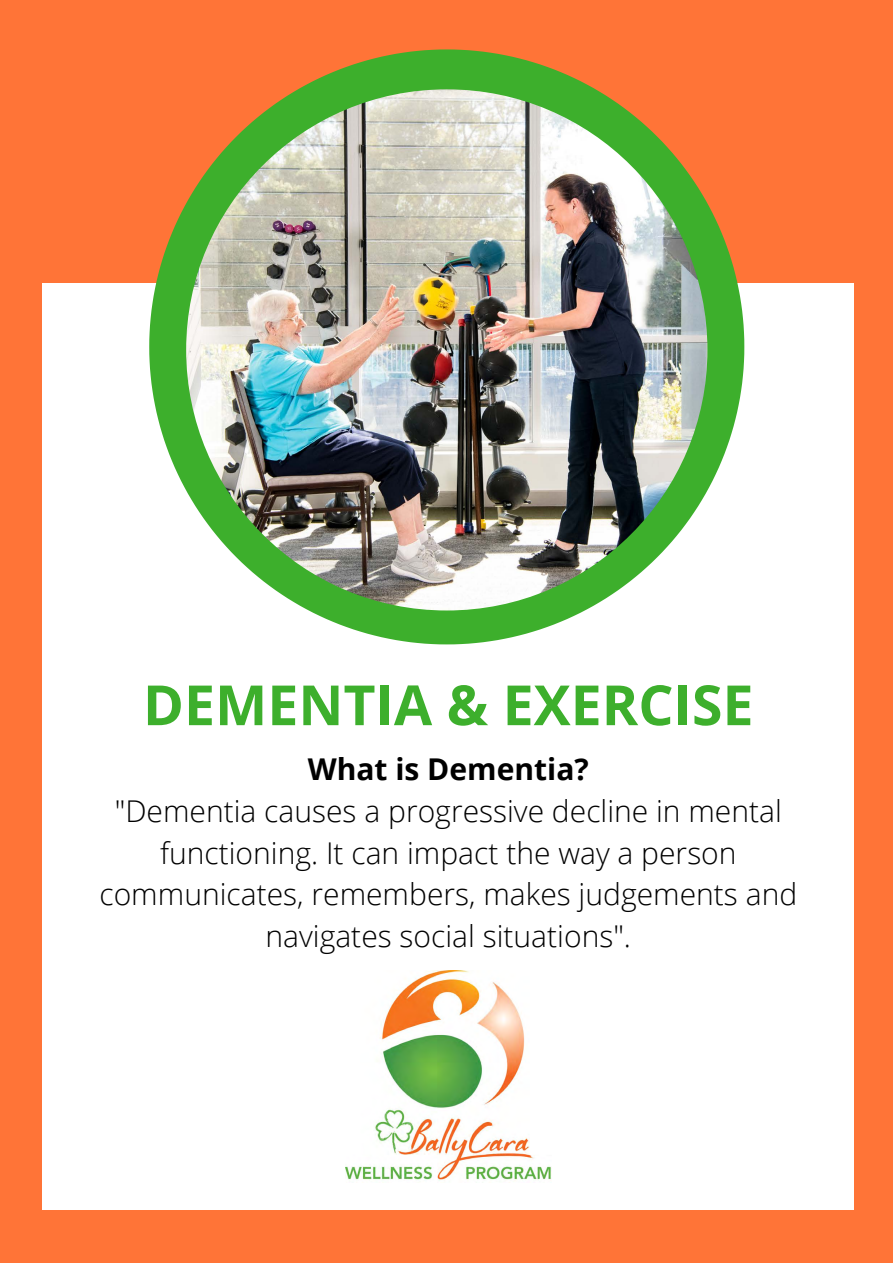
<style>
.page{position:relative;width:893px;height:1263px;background:#ff7437}
.page>*{position:absolute;margin:0;border:0;box-sizing:border-box;transform-origin:0 0}
.t1{font:700 55.43px "Open Sans";color:#3daf2c}
.t2{font:300 30px/41.6px "Open Sans";color:#000;text-align:center}
.t3{font:700 30px "Open Sans";color:#000}
</style>
<div class="page">
<div style="left:42px;top:283px;width:811px;height:927px;background:#fff"></div>
<svg style="left:149px;top:49px;width:595px;height:595px"></svg>
<img style="left:186px;top:89px;width:521px;height:521px;border-radius:50%">
<img style="left:345px;top:970px;width:206px;height:211px">
<p class="t1" style="left:143px;top:666px;width:612px">DEMENTIA &amp; EXERCISE</p>
<p class="t3" style="left:308px;top:748px;width:283px">What is Dementia?</p>
<p class="t2" style="left:99px;top:789px;width:699px">"Dementia causes a progressive decline in mental functioning. It can impact the way a person communicates, remembers, makes judgements and navigates social situations".</p>
</div>
